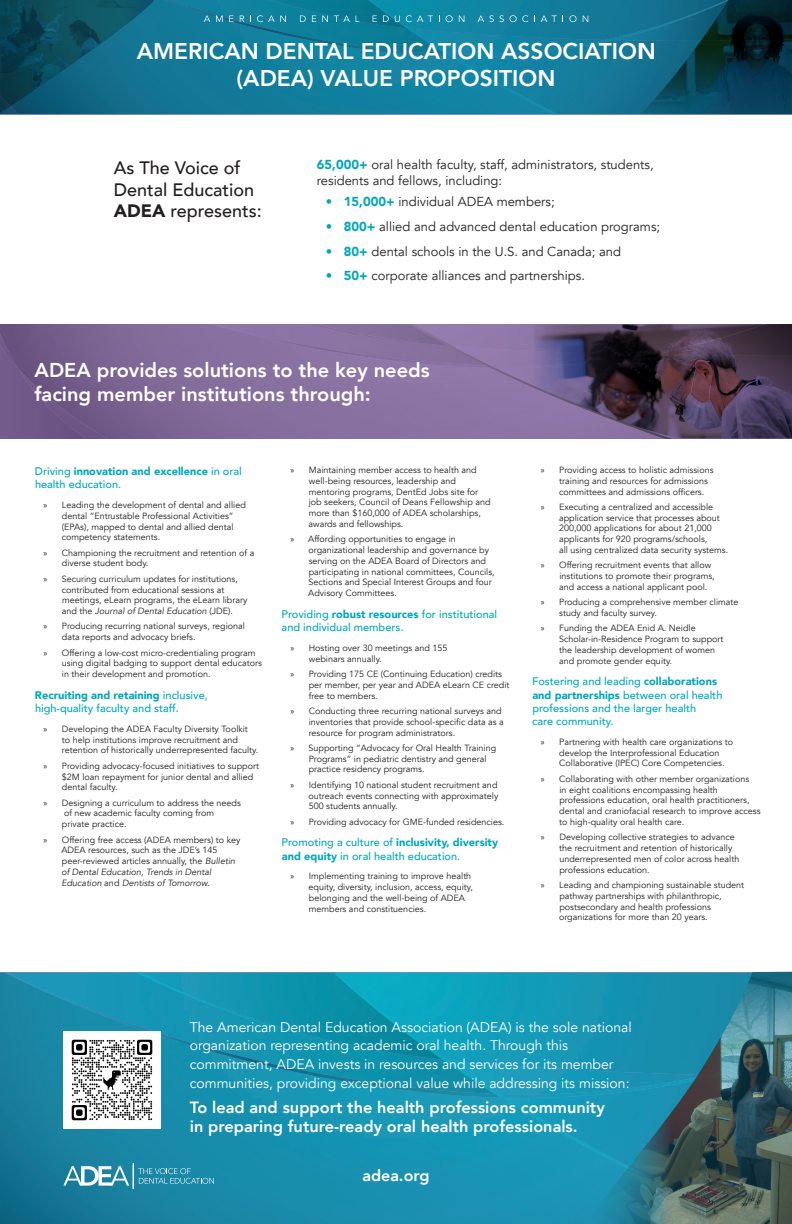
<style>
.page{position:relative;width:792px;height:1224px;background:#fff}
.page>*{position:absolute;margin:0;border:0;box-sizing:border-box;transform-origin:0 0}
.t1{font:800 22.7px/27.3px "Avenir";color:#fff;text-align:center}
.t2{font:800 20px/24px "Avenir";color:#fff}
.t3{font:500 18px/21.6px "Avenir";color:#231f20}
.t4{font:800 16.3px/18.6px "Avenir";color:#fff}
.t5{font:800 16px "Avenir";color:#fff}
.t6{font:14px/18.6px "Avenir";color:#fff}
.t7{font:13px/15.6px "Avenir";color:#231f20}
.t8{font:500 11px/13.2px "Avenir";color:#00a7bc}
.t9{font:9px/10.8px "Avenir";color:#231f20}
.s1{font-weight:900}
.s2{font-weight:900;color:#00a7bc}
.s3{font-family:"Myriad Pro"}
.s4{font-style:italic}
</style>
<div class="page">
<img style="left:0;top:973px;width:506px;height:251px">
<img style="left:4px;top:973px;width:329px;height:125px">
<svg style="left:333px;top:972px;width:243px;height:251px;background:#1497b5"></svg>
<svg style="left:63px;top:1164px;width:151px;height:25px;background:#459cb4"></svg>
<img style="left:0;top:324px;width:223px;height:114px">
<img style="left:18px;top:369px;width:92px;height:69px">
<img style="left:0;top:334px;width:18px;height:35px">
<div style="left:126px;top:324px;width:97px;height:44px;background:#846d9c"></div>
<svg style="left:223px;top:324px;width:311px;height:114px;background:#8a73a2"></svg>
<img style="left:534px;top:324px;width:258px;height:114px">
<div style="left:576px;top:972px;width:27px;height:252px;background:#1996b6"></div>
<img style="left:603px;top:972px;width:189px;height:252px">
<img style="left:63px;top:1032px;width:98px;height:97px">
<div style="left:0;top:0;width:792px;height:113px;background:#137998"></div>
<svg style="left:204px;top:16px;width:6px;height:6px"></svg>
<svg style="left:216px;top:16px;width:7px;height:6px"></svg>
<svg style="left:229px;top:16px;width:5px;height:6px"></svg>
<svg style="left:240px;top:16px;width:4px;height:6px"></svg>
<svg style="left:257px;top:0;width:320px;height:114px"></svg>
<svg style="left:583px;top:16px;width:5px;height:6px"></svg>
<svg style="left:613px;top:31px;width:28px;height:83px"></svg>
<img style="left:641px;top:0;width:151px;height:114px">
<svg style="left:0;top:0;width:154px;height:114px"></svg>
<img style="left:0;top:0;width:146px;height:112px">
<p class="t1" style="left:137px;top:37px;width:520px">AMERICAN DENTAL EDUCATION ASSOCIATION (ADEA) VALUE PROPOSITION</p>
<p class="t3" style="left:114px;top:156px;width:150px">As The Voice of<br>Dental Education<br><span class="s1">ADEA</span> represents:</p>
<p class="t7" style="left:317px;top:157px;width:338px"><span class="s2">65,000+</span> oral health faculty, staff, administrators, students, residents and fellows, including:</p>
<p class="t7" style="left:326px;top:194px;width:230px"><span class="s2">• 15,000+</span> individual ADEA members;</p>
<p class="t7" style="left:326px;top:219px;width:336px"><span class="s2">• 800+</span> allied and advanced dental education programs;</p>
<p class="t7" style="left:326px;top:244px;width:297px"><span class="s2">• 80+</span> dental schools in the U.S. and Canada; and</p>
<p class="t7" style="left:326px;top:268px;width:261px"><span class="s2">• 50+</span> corporate alliances and partnerships.</p>
<p class="t2" style="left:35px;top:358px;width:397px">ADEA provides solutions to the key needs facing member institutions through:</p>
<p class="t8" style="left:35px;top:464px;width:208px">Driving <span class="s1">innovation and excellence</span> in oral health education.</p>
<p class="t9" style="left:62px;top:500px;width:186px;text-indent:-18px"><span class="s3">»</span> Leading the development of dental and allied dental “Entrustable Professional Activities” (EPAs), mapped to dental and allied dental competency statements.</p>
<p class="t9" style="left:62px;top:547px;width:194px;text-indent:-18px"><span class="s3">»</span> Championing the recruitment and retention of a diverse student body.</p>
<p class="t9" style="left:62px;top:573px;width:187px;text-indent:-18px"><span class="s3">»</span> Securing curriculum updates for institutions, contributed from educational sessions at meetings, eLearn programs, the eLearn library and the <span class="s4">Journal of Dental Education</span> (JDE).</p>
<p class="t9" style="left:62px;top:621px;width:185px;text-indent:-18px"><span class="s3">»</span> Producing recurring national surveys, regional data reports and advocacy briefs.</p>
<p class="t9" style="left:62px;top:647px;width:201px;text-indent:-18px"><span class="s3">»</span> Offering a low-cost micro-credentialing program using digital badging to support dental educators in their development and promotion.</p>
<p class="t8" style="left:35px;top:688px;width:174px"><span class="s1">Recruiting and retaining</span> inclusive, high-quality faculty and staff.</p>
<p class="t9" style="left:62px;top:724px;width:198px;text-indent:-18px"><span class="s3">»</span> Developing the ADEA Faculty Diversity Toolkit to help institutions improve recruitment and retention of historically underrepresented faculty.</p>
<p class="t9" style="left:62px;top:760px;width:199px;text-indent:-18px"><span class="s3">»</span> Providing advocacy-focused initiatives to support $2M loan repayment for junior dental and allied dental faculty.</p>
<p class="t9" style="left:62px;top:797px;width:181px;text-indent:-18px"><span class="s3">»</span> Designing a curriculum to address the needs of new academic faculty coming from private practice.</p>
<p class="t9" style="left:61px;top:834px;width:181px;text-indent:-18px"><span class="s3">»</span> Offering free access (ADEA members) to key ADEA resources, such as the JDE’s 145 peer-reviewed articles annually, the <span class="s4">Bulletin of Dental Education, Trends in Dental Education</span> and <span class="s4">Dentists of Tomorrow.</span></p>
<p class="t9" style="left:309px;top:465px;width:184px;text-indent:-18px"><span class="s3">»</span> Maintaining member access to health and well-being resources, leadership and mentoring programs, DentEd Jobs site for job seekers, Council of Deans Fellowship and more than $160,000 of ADEA scholarships, awards and fellowships.</p>
<p class="t9" style="left:308px;top:534px;width:188px;text-indent:-18px"><span class="s3">»</span> Affording opportunities to engage in organizational leadership and governance by serving on the ADEA Board of Directors and participating in national committees, Councils, Sections and Special Interest Groups and four Advisory Committees.</p>
<p class="t8" style="left:282px;top:607px;width:217px">Providing <span class="s1">robust resources</span> for institutional and individual members.</p>
<p class="t9" style="left:309px;top:643px;width:140px;text-indent:-19px"><span class="s3">»</span> Hosting over 30 meetings and 155 webinars annually.</p>
<p class="t9" style="left:309px;top:669px;width:202px;text-indent:-18px"><span class="s3">»</span> Providing 175 CE (Continuing Education) credits per member, per year and ADEA eLearn CE credit free to members.</p>
<p class="t9" style="left:309px;top:706px;width:197px;text-indent:-18px"><span class="s3">»</span> Conducting three recurring national surveys and inventories that provide school-specific data as a resource for program administrators.</p>
<p class="t9" style="left:309px;top:743px;width:189px;text-indent:-18px"><span class="s3">»</span> Supporting “Advocacy for Oral Health Training<br>Programs” in pediatric dentistry and general practice residency programs.</p>
<p class="t9" style="left:309px;top:779px;width:191px;text-align:justify;text-indent:-18px"><span class="s3">»</span> Identifying 10 national student recruitment and outreach events connecting with approximately 500 students annually.</p>
<p class="t9" style="left:290px;top:816px;width:216px"><span class="s3">»</span> Providing advocacy for GME-funded residencies.</p>
<p class="t8" style="left:282px;top:835px;width:218px">Promoting a culture of <span class="s1">inclusivity, diversity and equity</span> in oral health education.</p>
<p class="t9" style="left:309px;top:871px;width:166px;text-indent:-18px"><span class="s3">»</span> Implementing training to improve health equity, diversity, inclusion, access, equity, belonging and the well-being of ADEA members and constituencies.</p>
<p class="t9" style="left:559px;top:465px;width:156px;text-indent:-18px"><span class="s3">»</span> Providing access to holistic admissions training and resources for admissions committees and admissions officers.</p>
<p class="t9" style="left:559px;top:502px;width:171px;text-indent:-18px"><span class="s3">»</span> Executing a centralized and accessible application service that processes about 200,000 applications for about 21,000 applicants for 920 programs/schools,<br>all using centralized data security systems.</p>
<p class="t9" style="left:559px;top:560px;width:157px;text-indent:-18px"><span class="s3">»</span> Offering recruitment events that allow institutions to promote their programs, and access a national applicant pool.</p>
<p class="t9" style="left:559px;top:597px;width:181px;text-indent:-18px"><span class="s3">»</span> Producing a comprehensive member climate study and faculty survey.</p>
<p class="t9" style="left:559px;top:623px;width:166px;text-indent:-18px"><span class="s3">»</span> Funding the ADEA Enid A. Neidle Scholar-in-Residence Program to support the leadership development of women and promote gender equity.</p>
<p class="t8" style="left:532px;top:674px;width:192px">Fostering and leading <span class="s1">collaborations and partnerships</span> between oral health professions and the larger health<br>care community.</p>
<p class="t9" style="left:559px;top:737px;width:175px;text-indent:-18px"><span class="s3">»</span> Partnering with health care organizations to develop the Interprofessional Education<br>Collaborative (IPEC) Core Competencies.</p>
<p class="t9" style="left:559px;top:773px;width:203px;text-indent:-18px"><span class="s3">»</span> Collaborating with other member organizations<br>in eight coalitions encompassing health professions education, oral health practitioners, dental and craniofacial research to improve access to high-quality oral health care.</p>
<p class="t9" style="left:559px;top:832px;width:182px;text-indent:-18px"><span class="s3">»</span> Developing collective strategies to advance the recruitment and retention of historically underrepresented men of color across health professions education.</p>
<p class="t9" style="left:559px;top:880px;width:187px;text-indent:-18px"><span class="s3">»</span> Leading and championing sustainable student pathway partnerships with philanthropic, postsecondary and health professions organizations for more than 20 years.</p>
<p class="t6" style="left:190px;top:1018px;width:443px">The American Dental Education Association (ADEA) is the sole national organization representing academic oral health. Through this commitment, ADEA invests in resources and services for its member communities, providing exceptional value while addressing its mission:</p>
<p class="t4" style="left:190px;top:1098px;width:417px">To lead and support the health professions community in preparing future-ready oral health professionals.</p>
<p class="t5" style="left:363px;top:1163px;width:68px">adea.org</p>
</div>
